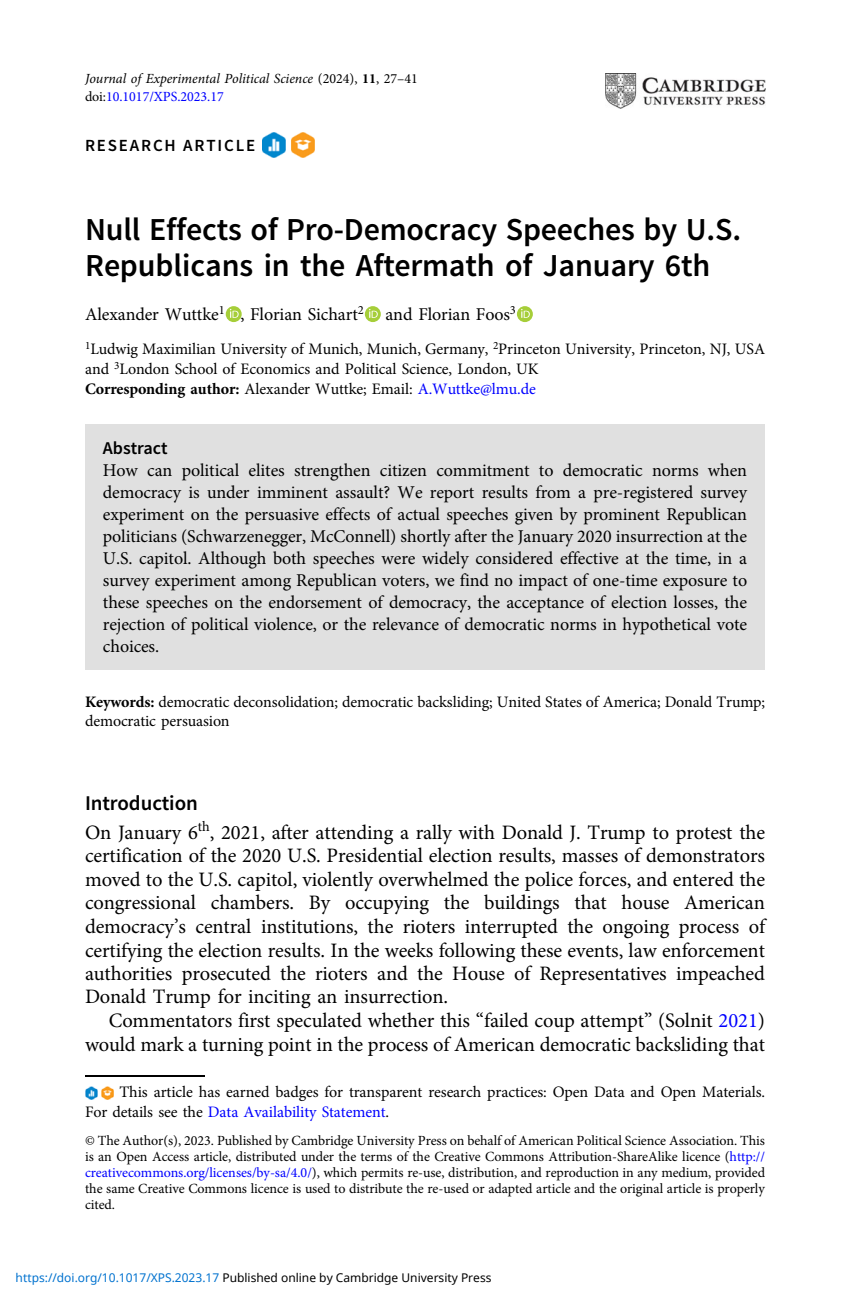
<style>
.page{position:relative;width:864px;height:1296px;background:#fff}
.page>*{position:absolute;margin:0;border:0;box-sizing:border-box;transform-origin:0 0}
.t1{font:32px/36px "Adv OT031 da 8 bf";color:#000}
.t2{font:21px "Adv OT031 da 8 bf";color:#000}
.t3{font:20.6px/23.6px "Adv OT1 ef 757 c 0";color:#000;text-align:justify}
.t4{font:18px/22px "Adv OT1 ef 757 c 0";color:#000;text-align:justify}
.t5{font:18px "Adv OT031 da 8 bf";color:#000}
.t6{font:17px "Adv OT031 da 8 bf";letter-spacing:.11em;color:#000}
.t7{font:16px/20px "Adv OT1 ef 757 c 0";color:#000}
.t8{font:14px/16px "Adv OT1 ef 757 c 0";color:#000;text-align:justify}
.t9{font:14px "Adv OT7 d 6 df 7 ab.I";color:#000}
.t10{font:14px "Adv OT1 ef 757 c 0";color:#00f}
.t11{font:12px "Noto Sans";color:#000}
.s1{font-family:"Adv OT1 ef 757 c 0"}
.s2{font-family:"Adv O Tb 65 e 897 d.B"}
.s3{color:#000}
.s4{color:#00f}
.s5{font-style:inherit}
.s6{color:#0172cf}
</style>
<div class="page">
<div style="left:226px;top:306px;width:16px;height:16px;background:#a6ce39;border-radius:50%"></div>
<svg style="left:230px;top:309px;width:9px;height:9px"></svg>
<div style="left:365px;top:306px;width:16px;height:16px;background:#a6ce39;border-radius:50%"></div>
<svg style="left:369px;top:309px;width:9px;height:9px"></svg>
<div style="left:517px;top:306px;width:16px;height:16px;background:#a6ce39;border-radius:50%"></div>
<svg style="left:521px;top:309px;width:9px;height:9px"></svg>
<div style="left:85px;top:424px;width:680px;height:246px;background:#e0e0e0"></div>
<img style="left:263px;top:132px;width:23px;height:26px">
<img style="left:291px;top:132px;width:23px;height:26px">
<svg style="left:85px;top:1086px;width:28px;height:13px"></svg>
<hr style="left:85px;top:1076px;width:120px;height:1px;background:#000">
<img style="left:605px;top:73px;width:160px;height:36px">
<p class="t9" style="left:85px;top:73px;width:334px">Journal of Experimental Political Science <span class="s1">(2024),</span> <span class="s2">11</span><span class="s1">, 27</span><span class="s1">–</span><span class="s1">41</span></p>
<p class="t10" style="left:85px;top:91px;width:140px"><span class="s3">doi:</span>10.1017/XPS.2023.17</p>
<p class="t6" style="left:85px;top:139px;width:172px">RESEARCH ARTICLE</p>
<h1 class="t1" style="left:85px;top:214px;width:657px">Null Effects of Pro-Democracy Speeches by U.S.<br>Republicans in the Aftermath of January 6th</h1>
<p class="t4" style="left:85px;top:305px;width:432px">Alexander Wuttke<sup>1</sup> , Florian Sichart<sup>2</sup> and Florian Foos<sup>3</sup></p>
<p class="t7" style="left:85px;top:341px;width:682px"><sup>1</sup>Ludwig Maximilian University of Munich, Munich, Germany, <sup>2</sup>Princeton University, Princeton, NJ, USA and <sup>3</sup>London School of Economics and Political Science, London, UK<br><span class="s2">Corresponding author:</span> Alexander Wuttke; Email: <span class="s4">A.Wuttke@lmu.de</span></p>
<p class="t5" style="left:103px;top:442px;width:66px">Abstract</p>
<p class="t4" style="left:103px;top:461px;width:646px">How can political elites strengthen citizen commitment to democratic norms when democracy is under imminent assault? We report results from a pre-registered survey experiment on the persuasive effects of actual speeches given by prominent Republican politicians (Schwarzenegger, McConnell) shortly after the January 2020 insurrection at the U.S. capitol. Although both speeches were widely considered effective at the time, in a survey experiment among Republican voters, we find no impact of one-time exposure to these speeches on the endorsement of democracy, the acceptance of election losses, the rejection of political violence, or the relevance of democratic norms in hypothetical vote choices.</p>
<p class="t7" style="left:85px;top:693px;width:682px"><span class="s2">Keywords:</span> democratic deconsolidation; democratic backsliding; United States of America; Donald Trump; democratic persuasion</p>
<p class="t2" style="left:85px;top:796px;width:114px">Introduction</p>
<p class="t3" style="left:85px;top:822px;width:681px">On January 6<sup>th</sup>, 2021, after attending a rally with Donald J. Trump to protest the certification of the 2020 U.S. Presidential election results, masses of demonstrators moved to the U.S. capitol, violently overwhelmed the police forces, and entered the congressional chambers. By occupying the buildings that house American democracy<span class="s5">’</span>s central institutions, the rioters interrupted the ongoing process of certifying the election results. In the weeks following these events, law enforcement authorities prosecuted the rioters and the House of Representatives impeached Donald Trump for inciting an insurrection.</p>
<p class="t3" style="left:85px;top:1011px;width:681px;text-align:right">Commentators first speculated whether this <span class="s5">“</span>failed coup attempt<span class="s5">”</span> (Solnit <span class="s4">2021</span>) would mark a turning point in the process of American democratic backsliding that</p>
<p class="t7" style="left:85px;top:1083px;width:682px;text-indent:34px">This article has earned badges for transparent research practices: Open Data and Open Materials.<br>For details see the <span class="s4">Data Availability Statement</span>.</p>
<p class="t8" style="left:85px;top:1134px;width:681px">© The Author(s), 2023. Published by Cambridge University Press on behalf of American Political Science Association. This is an Open Access article, distributed under the terms of the Creative Commons Attribution-ShareAlike licence (<span class="s4">http:// creativecommons.org/licenses/by-sa/4.0/</span>), which permits re-use, distribution, and reproduction in any medium, provided the same Creative Commons licence is used to distribute the re-used or adapted article and the original article is properly cited.</p>
<p class="t11" style="left:16px;top:1269px;width:477px"><span class="s6">https://doi.org/10.1017/XPS.2023.17</span> Published online by Cambridge University Press</p>
</div>
